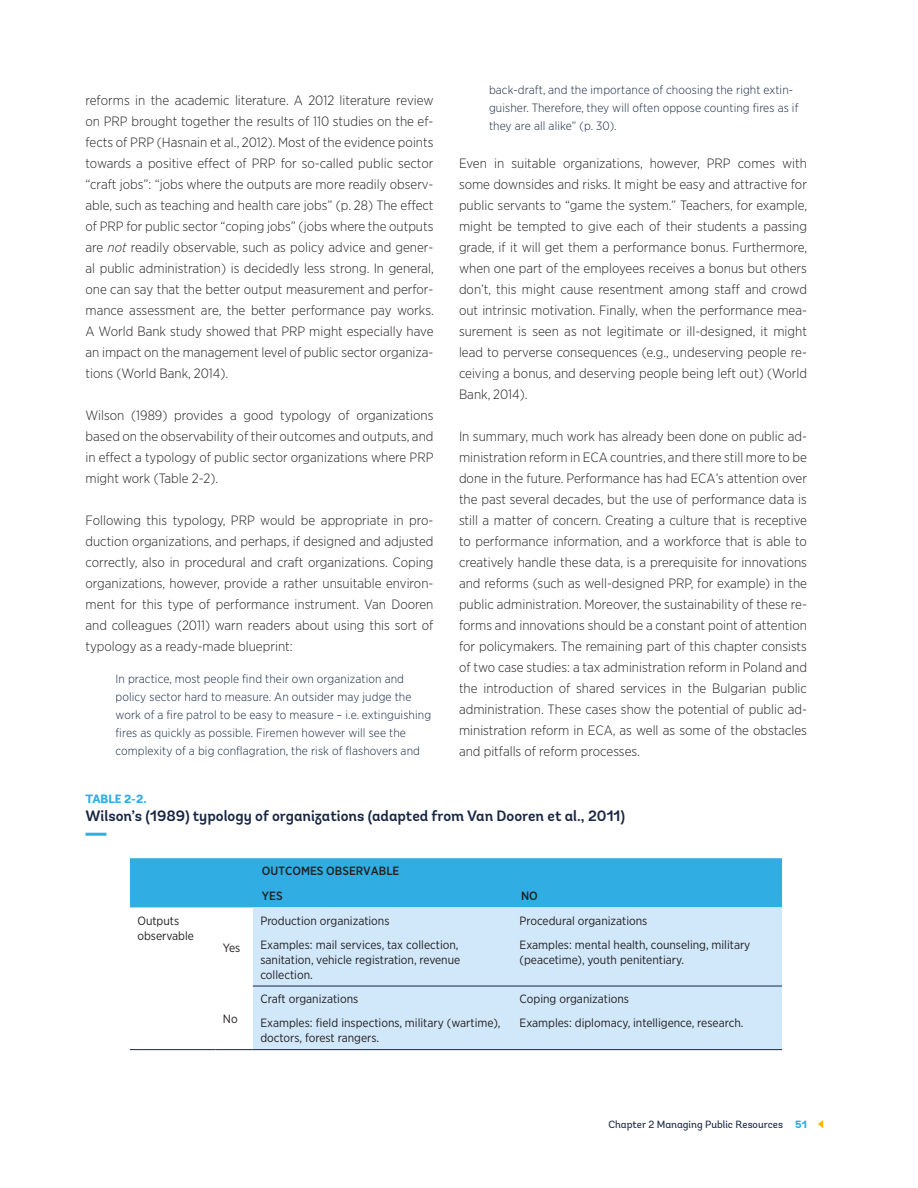
<style>
.page{position:relative;width:918px;height:1188px;background:#fff}
.page>*{position:absolute;margin:0;border:0;box-sizing:border-box;transform-origin:0 0}
.Table_Title{font:600 15px "Andes";color:#172642}
.t1{font:300 13.5px/21px "Gotham Narrow";color:#231f20;text-align:justify}
.Quote_in_text{font:300 12px/18px "Gotham Narrow";letter-spacing:.01em;color:#172642}
.Table_Text{font:12px/15px "Gotham Narrow";color:#231f20}
.Table_Header{font:500 12px "Gotham Narrow";color:#231f20}
.Table_Title-2{font:800 12px "Andes";color:#30ade3}
.t2{font:10.5px "Andes";color:#172642}
.s1{font-style:italic}
.s2{font-weight:800;color:#30ade3}
</style>
<div class="page">
<svg style="left:818px;top:1120px;width:5px;height:8px"></svg>
<hr style="left:86px;top:833px;width:20px;height:3px;background:#30ade3">
<div style="left:130px;top:858px;width:652px;height:49px;background:#30ade3"></div>
<div style="left:253px;top:907px;width:529px;height:142px;background:#d1e8fa"></div>
<hr style="left:253px;top:986px;width:259px;height:1px;background:#172642">
<hr style="left:512px;top:986px;width:270px;height:1px;background:#172642">
<hr style="left:130px;top:1049px;width:85px;height:1px;background:#172642">
<hr style="left:215px;top:1049px;width:38px;height:1px;background:#172642">
<hr style="left:253px;top:1049px;width:259px;height:1px;background:#172642">
<hr style="left:512px;top:1049px;width:270px;height:1px;background:#172642">
<p class="t1" style="left:86px;top:89px;width:350px">reforms in the academic literature. A 2012 literature review on PRP brought together the results of 110 studies on the ef&shy;fects of PRP (Hasnain et al., 2012). Most of the evidence points towards a positive effect of PRP for so-called public sector “craft jobs”: “jobs where the outputs are more readily observ&shy;able, such as teaching and health care jobs” (p. 28) The effect of PRP for public sector “coping jobs” (jobs where the outputs are <span class="s1">not</span> readily observable, such as policy advice and gener&shy;al public administration) is decidedly less strong. In general, one can say that the better output measurement and perfor&shy;mance assessment are, the better performance pay works.<br>A World Bank study showed that PRP might especially have an impact on the management level of public sector organiza&shy;tions (World Bank, 2014).</p>
<p class="t1" style="left:86px;top:404px;width:350px">Wilson (1989) provides a good typology of organizations based on the observability of their outcomes and outputs, and in effect a typology of public sector organizations where PRP might work (Table 2-2).</p>
<p class="t1" style="left:86px;top:509px;width:350px">Following this typology, PRP would be appropriate in pro&shy;duction organizations, and perhaps, if designed and adjusted correctly, also in procedural and craft organizations. Coping organizations, however, provide a rather unsuitable environ&shy;ment for this type of performance instrument. Van Dooren and colleagues (2011) warn readers about using this sort of typology as a ready-made blueprint:</p>
<p class="Quote_in_text" style="left:116px;top:669px;width:317px">In practice, most people find their own organization and policy sector hard to measure. An outsider may judge the work of a fire patrol to be easy to measure – i.e. extinguishing fires as quickly as possible. Firemen however will see the complexity of a big conflagration, the risk of flashovers and</p>
<p class="Quote_in_text" style="left:489px;top:80px;width:311px">back-draft, and the importance of choosing the right extin&shy;guisher. Therefore, they will often oppose counting fires as if they are all alike” (p. 30).</p>
<p class="t1" style="left:459px;top:152px;width:350px">Even in suitable organizations, however, PRP comes with some downsides and risks. It might be easy and attractive for public servants to “game the system.” Teachers, for example, might be tempted to give each of their students a passing grade, if it will get them a performance bonus. Furthermore, when one part of the employees receives a bonus but others don’t, this might cause resentment among staff and crowd out intrinsic motivation. Finally, when the performance mea&shy;surement is seen as not legitimate or ill-designed, it might lead to perverse consequences (e.g., undeserving people re&shy;ceiving a bonus, and deserving people being left out) (World Bank, 2014).</p>
<p class="t1" style="left:459px;top:425px;width:350px">In summary, much work has already been done on public ad&shy;ministration reform in ECA countries, and there still more to be done in the future. Performance has had ECA’s attention over the past several decades, but the use of performance data is still a matter of concern. Creating a culture that is receptive to performance information, and a workforce that is able to creatively handle these data, is a prerequisite for innovations and reforms (such as well-designed PRP, for example) in the public administration. Moreover, the sustainability of these re&shy;forms and innovations should be a constant point of attention for policymakers. The remaining part of this chapter consists of two case studies: a tax administration reform in Poland and the introduction of shared services in the Bulgarian public administration. These cases show the potential of public ad&shy;ministration reform in ECA, as well as some of the obstacles and pitfalls of reform processes.</p>
<p class="Table_Title-2" style="left:86px;top:791px;width:62px">TABLE 2-2.</p>
<p class="Table_Title" style="left:86px;top:806px;width:541px">Wilson’s (1989) typology of organizations (adapted from Van Dooren et al., 2011)</p>
<p class="Table_Text" style="left:137px;top:913px;width:58px">Outputs observable</p>
<p class="Table_Text" style="left:223px;top:940px;width:19px">Yes</p>
<p class="Table_Text" style="left:223px;top:1011px;width:16px">No</p>
<p class="Table_Header" style="left:262px;top:864px;width:139px">OUTCOMES OBSERVABLE</p>
<p class="Table_Header" style="left:262px;top:888px;width:22px">YES</p>
<p class="Table_Header" style="left:521px;top:888px;width:18px">NO</p>
<p class="Table_Text" style="left:260px;top:913px;width:131px">Production organizations</p>
<p class="Table_Text" style="left:260px;top:937px;width:201px">Examples: mail services, tax collection, sanitation, vehicle registration, revenue collection.</p>
<p class="Table_Text" style="left:260px;top:991px;width:99px">Craft organizations</p>
<p class="Table_Text" style="left:260px;top:1015px;width:242px">Examples: field inspections, military (wartime), doctors, forest rangers.</p>
<p class="Table_Text" style="left:520px;top:913px;width:129px">Procedural organizations</p>
<p class="Table_Text" style="left:520px;top:937px;width:232px">Examples: mental health, counseling, military (peacetime), youth penitentiary.</p>
<p class="Table_Text" style="left:520px;top:991px;width:111px">Coping organizations</p>
<p class="Table_Text" style="left:520px;top:1015px;width:225px">Examples: diplomacy, intelligence, research.</p>
<p class="t2" style="left:608px;top:1118px;width:200px">Chapter 2 Managing Public Resources <span class="s2">51</span></p>
</div>
